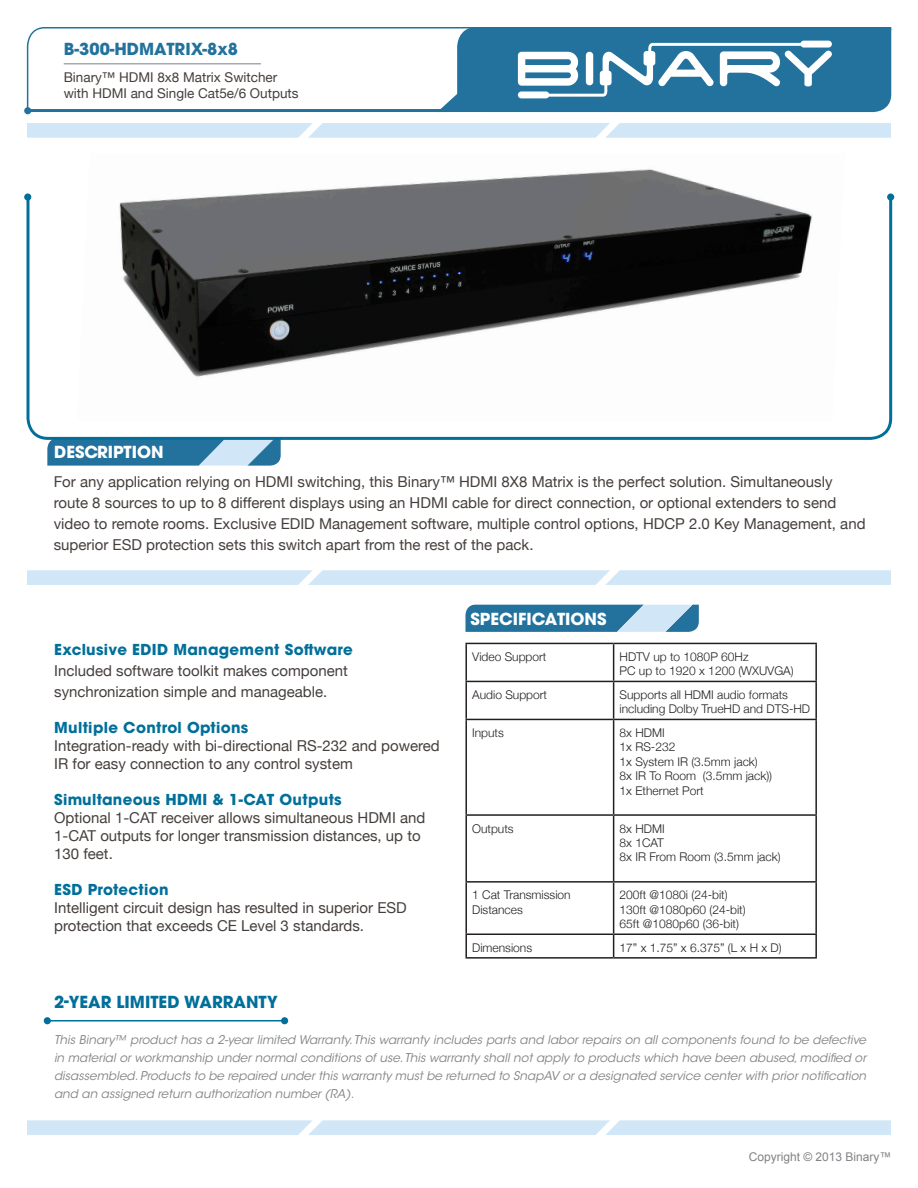
<style>
.page{position:relative;width:918px;height:1188px;background:#fff}
.page>*{position:absolute;margin:0;border:0;box-sizing:border-box;transform-origin:0 0}
.t1{font:700 16.5px "ITC Avant Garde Std";color:#fff}
.t2{font:700 16.5px "ITC Avant Garde Std";color:#006f9a}
.t3{font:700 16.5px "ITC Avant Garde Std";color:#22729d}
.t4{font:15px/21px "Helvetica Neue";color:#453f3c}
.t5{font:700 15px "ITC Avant Garde Std";letter-spacing:.02em;color:#006f9a}
.t6{font:13.5px/16.2px "Helvetica Neue";color:#453f3c}
.t7{font:italic 12px/18px "ITC Avant Garde Std";color:#808285;text-align:justify}
.t8{font:300 12px/14.4px "Helvetica Neue";color:#231f20}
.t9{font:12px "Arial";color:#808285}
</style>
<div class="page">
<svg style="left:27px;top:1120px;width:864px;height:15px;background:#d3e8f7"></svg>
<svg style="left:27px;top:123px;width:864px;height:15px;background:#d2e7f7"></svg>
<svg style="left:24px;top:27px;width:868px;height:87px"></svg>
<div style="left:24px;top:107px;width:7px;height:7px;background:#22729d;border-radius:50%"></div>
<svg style="left:27px;top:27px;width:864px;height:85px"></svg>
<hr style="left:465px;top:643px;width:149px;height:1px;background:#231f20">
<hr style="left:465px;top:644px;width:2px;height:37px;background:#231f20">
<hr style="left:614px;top:643px;width:203px;height:1px;background:#231f20">
<hr style="left:613px;top:644px;width:1px;height:37px;background:#231f20">
<hr style="left:815px;top:644px;width:2px;height:37px;background:#231f20">
<hr style="left:465px;top:681px;width:149px;height:1px;background:#231f20">
<hr style="left:465px;top:682px;width:2px;height:37px;background:#231f20">
<hr style="left:614px;top:681px;width:203px;height:1px;background:#231f20">
<hr style="left:613px;top:682px;width:1px;height:37px;background:#231f20">
<hr style="left:815px;top:682px;width:2px;height:37px;background:#231f20">
<hr style="left:465px;top:719px;width:149px;height:1px;background:#231f20">
<hr style="left:465px;top:720px;width:2px;height:94px;background:#231f20">
<hr style="left:614px;top:719px;width:203px;height:1px;background:#231f20">
<hr style="left:613px;top:720px;width:1px;height:94px;background:#231f20">
<hr style="left:815px;top:720px;width:2px;height:94px;background:#231f20">
<hr style="left:465px;top:814px;width:149px;height:2px;background:#231f20">
<hr style="left:465px;top:816px;width:2px;height:65px;background:#231f20">
<hr style="left:614px;top:814px;width:203px;height:2px;background:#231f20">
<hr style="left:613px;top:816px;width:1px;height:65px;background:#231f20">
<hr style="left:815px;top:816px;width:2px;height:65px;background:#231f20">
<hr style="left:465px;top:881px;width:149px;height:2px;background:#231f20">
<hr style="left:465px;top:883px;width:2px;height:51px;background:#231f20">
<hr style="left:614px;top:881px;width:203px;height:2px;background:#231f20">
<hr style="left:613px;top:883px;width:1px;height:51px;background:#231f20">
<hr style="left:815px;top:883px;width:2px;height:51px;background:#231f20">
<hr style="left:465px;top:934px;width:149px;height:1px;background:#231f20">
<hr style="left:465px;top:935px;width:2px;height:22px;background:#231f20">
<hr style="left:614px;top:934px;width:203px;height:1px;background:#231f20">
<svg style="left:613px;top:935px;width:1px;height:22px"></svg>
<hr style="left:815px;top:935px;width:2px;height:22px;background:#231f20">
<hr style="left:465px;top:957px;width:149px;height:2px;background:#231f20">
<hr style="left:614px;top:957px;width:203px;height:2px;background:#231f20">
<img style="left:210px;top:169px;width:539px;height:28px">
<svg style="left:47px;top:440px;width:234px;height:26px;background:#4b8db1"></svg>
<svg style="left:465px;top:604px;width:234px;height:28px;background:#4d8fb2"></svg>
<div style="left:281px;top:1017px;width:7px;height:7px;background:#006f9a;border-radius:50%"></div>
<div style="left:44px;top:1017px;width:7px;height:7px;background:#006f9a;border-radius:50%"></div>
<hr style="left:47px;top:1020px;width:238px;height:2px;background:#006f9a">
<div style="left:887px;top:193px;width:7px;height:8px;background:#006f9a;border-radius:50%"></div>
<div style="left:24px;top:193px;width:7px;height:8px;background:#006f9a;border-radius:50%"></div>
<svg style="left:27px;top:197px;width:865px;height:243px"></svg>
<svg style="left:27px;top:570px;width:864px;height:15px;background:#d2e7f7"></svg>
<p class="t3" style="left:64px;top:38px;width:176px">B-300-HDMATRIX-8x8</p>
<p class="t6" style="left:64px;top:70px;width:236px">Binary™ HDMI 8x8 Matrix Switcher with HDMI and Single Cat5e/6 Outputs</p>
<p class="t1" style="left:54px;top:441px;width:111px">DESCRIPTION</p>
<p class="t4" style="left:54px;top:473px;width:813px">For any application relying on HDMI switching, this Binary™ HDMI 8X8 Matrix is the perfect solution. Simultaneously route 8 sources to up to 8 different displays using an HDMI cable for direct connection, or optional extenders to send video to remote rooms. Exclusive EDID Management software, multiple control options, HDCP 2.0 Key Management, and superior ESD protection sets this switch apart from the rest of the pack.</p>
<p class="t5" style="left:54px;top:640px;width:300px">Exclusive EDID Management Software</p>
<p class="t4" style="left:54px;top:661px;width:295px">Included software toolkit makes component synchronization simple and manageable.</p>
<p class="t5" style="left:54px;top:718px;width:196px">Multiple Control Options</p>
<p class="t4" style="left:54px;top:738px;width:387px;line-height:18px">Integration-ready with bi-directional RS-232 and powered<br>IR for easy connection to any control system</p>
<p class="t5" style="left:54px;top:790px;width:289px">Simultaneous HDMI &amp; 1-CAT Outputs</p>
<p class="t4" style="left:54px;top:810px;width:373px;line-height:18px">Optional 1-CAT receiver allows simultaneous HDMI and<br>1-CAT outputs for longer transmission distances, up to<br>130 feet.</p>
<p class="t5" style="left:54px;top:880px;width:116px">ESD Protection</p>
<p class="t4" style="left:54px;top:900px;width:354px;line-height:18px">Intelligent circuit design has resulted in superior ESD protection that exceeds CE Level 3 standards.</p>
<p class="t1" style="left:470px;top:608px;width:138px">SPECIFICATIONS</p>
<p class="t8" style="left:472px;top:649px;width:76px">Video Support</p>
<p class="t8" style="left:620px;top:649px;width:130px">HDTV up to 1080P 60Hz</p>
<p class="t8" style="left:620px;top:663px;width:176px">PC up to 1920 x 1200 (WXUVGA)</p>
<p class="t8" style="left:472px;top:687px;width:76px">Audio Support</p>
<p class="t8" style="left:620px;top:687px;width:192px">Supports all HDMI audio formats including Dolby TrueHD and DTS-HD</p>
<p class="t8" style="left:472px;top:725px;width:33px">Inputs</p>
<p class="t8" style="left:620px;top:725px;width:47px">8x HDMI</p>
<p class="t8" style="left:620px;top:739px;width:57px">1x RS-232</p>
<p class="t8" style="left:620px;top:754px;width:140px">1x System IR (3.5mm jack)</p>
<p class="t8" style="left:620px;top:768px;width:154px">8x IR To Room (3.5mm jack))</p>
<p class="t8" style="left:620px;top:782px;width:86px">1x Ethernet Port</p>
<p class="t8" style="left:472px;top:820px;width:43px">Outputs</p>
<p class="t8" style="left:620px;top:820px;width:47px">8x HDMI</p>
<p class="t8" style="left:620px;top:835px;width:46px">8x 1CAT</p>
<p class="t8" style="left:620px;top:849px;width:162px">8x IR From Room (3.5mm jack)</p>
<p class="t8" style="left:472px;top:887px;width:100px">1 Cat Transmission</p>
<p class="t8" style="left:472px;top:902px;width:52px">Distances</p>
<p class="t8" style="left:620px;top:887px;width:110px">200ft @1080i (24-bit)</p>
<p class="t8" style="left:620px;top:902px;width:128px">130ft @1080p60 (24-bit)</p>
<p class="t8" style="left:620px;top:916px;width:121px">65ft @1080p60 (36-bit)</p>
<p class="t8" style="left:472px;top:940px;width:61px">Dimensions</p>
<p class="t8" style="left:620px;top:940px;width:164px">17” x 1.75” x 6.375” (L x H x D)</p>
<p class="t2" style="left:54px;top:991px;width:225px">2-YEAR LIMITED WARRANTY</p>
<p class="t7" style="left:54px;top:1031px;width:814px">This Binary™ product has a 2-year limited Warranty. This warranty includes parts and labor repairs on all components found to be defective in material or workmanship under normal conditions of use. This warranty shall not apply to products which have been abused, modified or disassembled. Products to be repaired under this warranty must be returned to SnapAV or a designated service center with prior notification and an assigned return authorization number (RA).</p>
<p class="t9" style="left:749px;top:1149px;width:144px">Copyright © 2013 Binary™</p>
</div>
